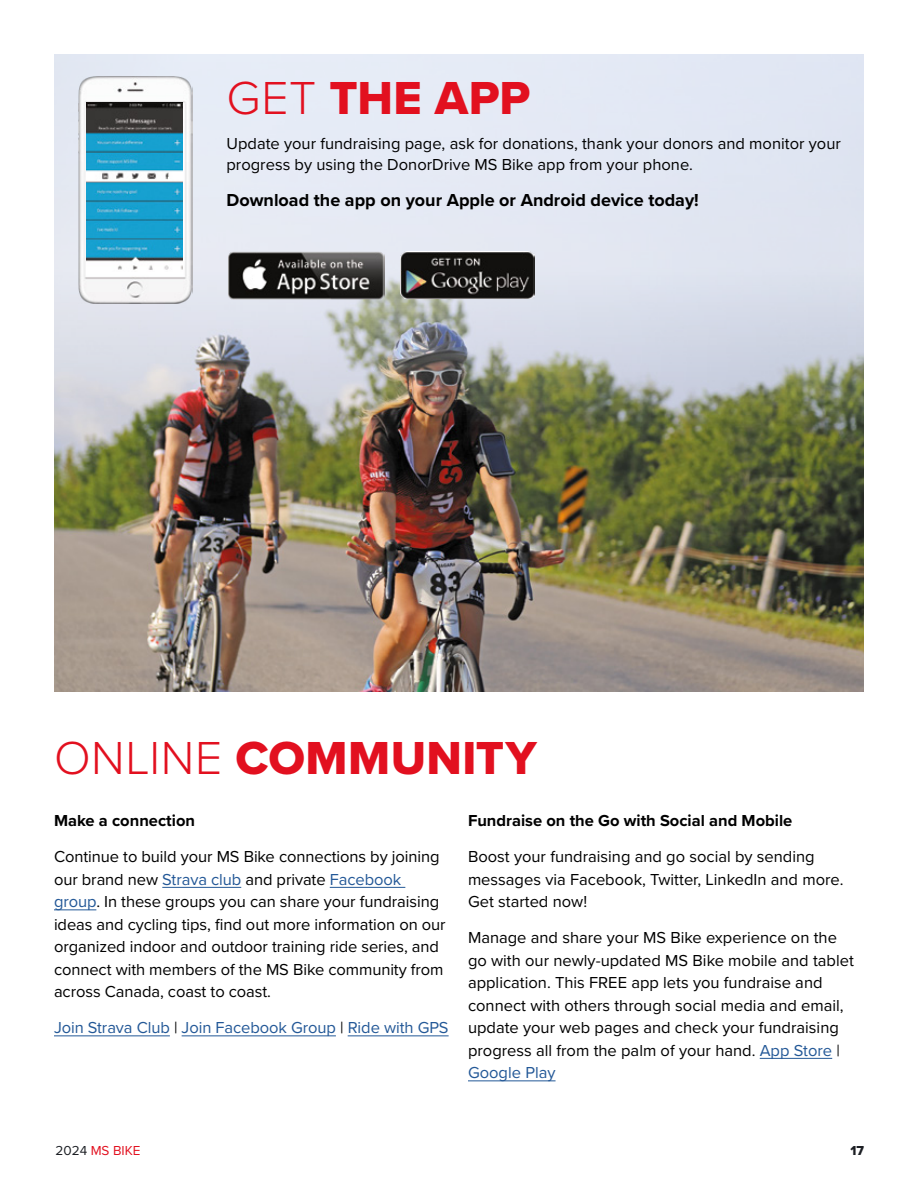
<style>
.page{position:relative;width:918px;height:1188px;background:#fff}
.page>*{position:absolute;margin:0;border:0;box-sizing:border-box;transform-origin:0 0}
.t1{font:48px "Proxima Nova Extrabld";letter-spacing:.01em;color:#e2101f}
.t2{font:700 18px "Proxima Nova";color:#000}
.t3{font:16.5px/22.5px "Proxima Nova";color:#000}
.t4{font:700 16.5px "Proxima Nova";color:#000}
.t5{font:16.5px "Proxima Nova";letter-spacing:-.005em;color:#235897}
.t6{font:13.5px "Proxima Nova";color:#e2101f}
.t7{font:13.5px "Proxima Nova Extrabld";color:#1c1f24}
.s1{font-family:"Proxima Nova";font-weight:300}
.s2{color:#235897}
.s3{color:#000}
.s4{color:#1c1f24}
</style>
<div class="page">
<img style="left:54px;top:54px;width:810px;height:638px">
<img style="left:79px;top:76px;width:113px;height:228px">
<img style="left:86px;top:102px;width:96px;height:170px">
<hr style="left:162px;top:887px;width:79px;height:1px;background:#235897">
<hr style="left:330px;top:887px;width:75px;height:1px;background:#235897">
<hr style="left:54px;top:909px;width:42px;height:1px;background:#235897">
<hr style="left:54px;top:1035px;width:116px;height:1px;background:#235897">
<hr style="left:182px;top:1035px;width:154px;height:1px;background:#235897">
<hr style="left:348px;top:1035px;width:101px;height:1px;background:#235897">
<hr style="left:760px;top:1058px;width:72px;height:1px;background:#235897">
<hr style="left:468px;top:1080px;width:88px;height:1px;background:#235897">
<img style="left:228px;top:251px;width:156px;height:48px">
<img style="left:400px;top:252px;width:134px;height:46px">
<h1 class="t1" style="left:226px;top:63px;width:305px"><span class="s1">GET</span> THE APP</h1>
<p class="t3" style="left:226px;top:132px;width:616px;line-height:21px">Update your fundraising page, ask for donations, thank your donors and monitor your progress by using the DonorDrive MS Bike app from your phone.</p>
<p class="t2" style="left:226px;top:186px;width:474px">Download the app on your Apple or Android device today!</p>
<h1 class="t1" style="left:54px;top:722px;width:484px"><span class="s1">ONLINE</span> COMMUNITY</h1>
<p class="t4" style="left:54px;top:808px;width:143px">Make a connection</p>
<p class="t3" style="left:54px;top:845px;width:393px">Continue to build your MS Bike connections by joining our brand new <span class="s2">Strava club</span> and private <span class="s2">Facebook group</span>. In these groups you can share your fundraising ideas and cycling tips, find out more information on our organized indoor and outdoor training ride series, and connect with members of the MS Bike community from across Canada, coast to coast.</p>
<p class="t5" style="left:54px;top:1016px;width:396px">Join Strava Club <span class="s3">|</span> Join Facebook Group <span class="s3">|</span> Ride with GPS</p>
<p class="t4" style="left:468px;top:808px;width:326px">Fundraise on the Go with Social and Mobile</p>
<p class="t3" style="left:468px;top:845px;width:377px">Boost your fundraising and go social by sending messages via Facebook, Twitter, LinkedIn and more.<br>Get started now!</p>
<p class="t3" style="left:468px;top:926px;width:387px">Manage and share your MS Bike experience on the go with our newly-updated MS Bike mobile and tablet application. This FREE app lets you fundraise and connect with others through social media and email, update your web pages and check your fundraising progress all from the palm of your hand. <span class="s2">App Store</span> | <span class="s2">Google Play</span></p>
<p class="t6" style="left:56px;top:1140px;width:86px"><span class="s4">2024</span> MS BIKE</p>
<p class="t7" style="left:850px;top:1140px;width:15px">17</p>
</div>
